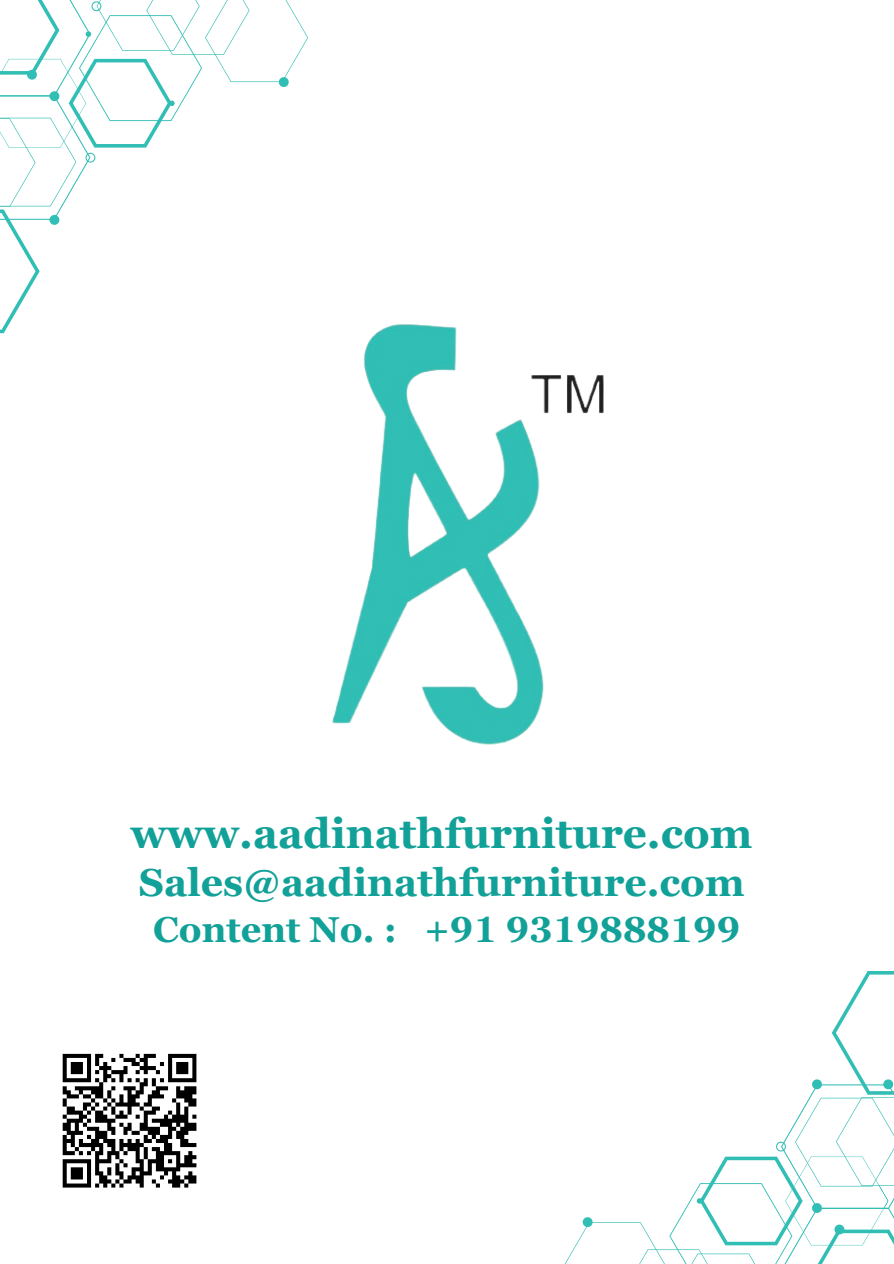
<style>
.page{position:relative;width:894px;height:1264px;background:#fff}
.page>*{position:absolute;margin:0;border:0;box-sizing:border-box;transform-origin:0 0}
.t1{font:700 42px "Georgia Pro";color:#12a198}
.t2{font:700 39px "Georgia Pro";color:#12a198}
.t3{font:700 36px "Georgia Pro";color:#12a198}
</style>
<div class="page">
<img style="left:332px;top:324px;width:272px;height:421px">
<svg style="left:62px;top:1053px;width:135px;height:135px"></svg>
<svg style="left:0;top:0;width:307px;height:333px"></svg>
<svg style="left:565px;top:971px;width:328px;height:292px"></svg>
<p class="t1" style="left:130px;top:809px;width:623px">www.aadinathfurniture.com</p>
<p class="t2" style="left:139px;top:860px;width:607px">Sales@aadinathfurniture.com</p>
<p class="t3" style="left:153px;top:908px;width:588px">Content No. : +91 9319888199</p>
</div>
